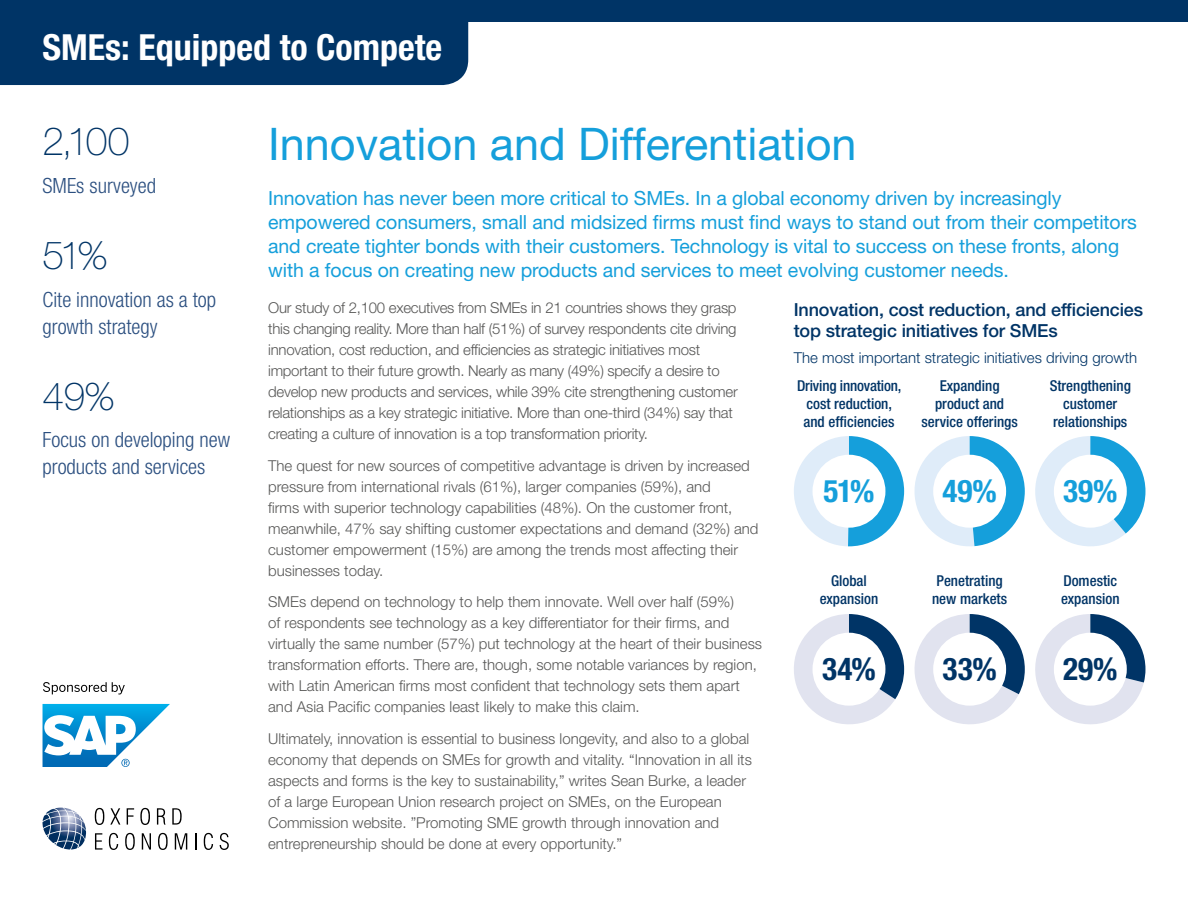
<style>
.page{position:relative;width:1188px;height:918px;background:#fff}
.page>*{position:absolute;margin:0;border:0;box-sizing:border-box;transform-origin:0 0}
.t1{font:45px "Helvetica Neue LT Std";color:#159fdb}
.t2{font:100 39px "Helvetica Neue LT Std";letter-spacing:-.05em;color:#003466}
.t3{font:700 condensed 36px "Helvetica Neue LT Std";color:#fff}
.t4{font:700 condensed 31.2px "Helvetica Neue LT Std";color:#159fdb}
.t5{font:700 condensed 31.2px "Helvetica Neue LT Std";color:#003466}
.t6{font:300 condensed 21px/27px "Helvetica Neue LT Std";color:#2b4f80}
.t7{font:19.5px/24px "Helvetica Neue LT Std";letter-spacing:-.005em;color:#159fdb}
.t8{font:500 18px/21px "Helvetica Neue LT Std";letter-spacing:-.01em;color:#003466}
.t9{font:300 15px/21px "Helvetica Neue LT Std";color:#575756}
.t10{font:500 condensed 15px/18px "Helvetica Neue LT Std";color:#003466;text-align:center}
.t11{font:300 15px "Helvetica Neue LT Std";color:#003466}
</style>
<div class="page">
<div style="left:0;top:21px;width:468px;height:64px;background:#003466"></div>
<div style="left:0;top:0;width:1188px;height:21px;background:#003466"></div>
<svg style="left:95px;top:833px;width:7px;height:17px"></svg>
<svg style="left:109px;top:833px;width:9px;height:17px"></svg>
<svg style="left:125px;top:833px;width:10px;height:17px"></svg>
<svg style="left:142px;top:833px;width:9px;height:17px"></svg>
<svg style="left:158px;top:833px;width:10px;height:17px"></svg>
<svg style="left:175px;top:833px;width:12px;height:17px"></svg>
<svg style="left:195px;top:833px;width:1px;height:17px"></svg>
<svg style="left:204px;top:833px;width:9px;height:17px"></svg>
<svg style="left:220px;top:833px;width:9px;height:17px"></svg>
<svg style="left:95px;top:808px;width:9px;height:17px"></svg>
<svg style="left:110px;top:808px;width:10px;height:17px"></svg>
<svg style="left:127px;top:808px;width:7px;height:17px"></svg>
<svg style="left:140px;top:808px;width:10px;height:17px"></svg>
<svg style="left:157px;top:808px;width:9px;height:17px"></svg>
<svg style="left:172px;top:808px;width:10px;height:17px"></svg>
<svg style="left:42px;top:808px;width:44px;height:26px"></svg>
<svg style="left:43px;top:704px;width:127px;height:63px"></svg>
<svg style="left:43px;top:682px;width:82px;height:12px"></svg>
<svg style="left:794px;top:436px;width:110px;height:110px"></svg>
<div style="left:813px;top:455px;width:72px;height:73px;background:#fff;border-radius:50%"></div>
<svg style="left:914px;top:436px;width:231px;height:111px"></svg>
<div style="left:1054px;top:455px;width:73px;height:73px;background:#fff;border-radius:50%"></div>
<svg style="left:794px;top:614px;width:351px;height:111px"></svg>
<div style="left:1054px;top:633px;width:73px;height:73px;background:#fff;border-radius:50%"></div>
<h3 class="t3" style="left:43px;top:25px;width:401px">SMEs: Equipped to Compete</h3>
<h2 class="t2" style="left:43px;top:119px;width:89px">2,100</h2>
<h3 class="t6" style="left:43px;top:172px;width:115px">SMEs surveyed</h3>
<h2 class="t2" style="left:43px;top:233px;width:67px">51%</h2>
<h3 class="t6" style="left:43px;top:286px;width:175px">Cite innovation as a top growth strategy</h3>
<h2 class="t2" style="left:43px;top:374px;width:74px">49%</h2>
<h3 class="t6" style="left:43px;top:426px;width:189px">Focus on developing new products and services</h3>
<h1 class="t1" style="left:268px;top:117px;width:590px">Innovation and Differentiation</h1>
<p class="t7" style="left:268px;top:186px;width:870px">Innovation has never been more critical to SMEs. In a global economy driven by increasingly empowered consumers, small and midsized firms must find ways to stand out from their competitors and create tighter bonds with their customers. Technology is vital to success on these fronts, along with a focus on creating new products and services to meet evolving customer needs.</p>
<p class="t9" style="left:268px;top:297px;width:471px">Our study of 2,100 executives from SMEs in 21 countries shows they grasp this changing reality. More than half (51%) of survey respondents cite driving innovation, cost reduction, and efficiencies as strategic initiatives most important to their future growth. Nearly as many (49%) specify a desire to develop new products and services, while 39% cite strengthening customer relationships as a key strategic initiative. More than one-third (34%) say that creating a culture of innovation is a top transformation priority.</p>
<p class="t9" style="left:268px;top:455px;width:492px">The quest for new sources of competitive advantage is driven by increased pressure from international rivals (61%), larger companies (59%), and<br>firms with superior technology capabilities (48%). On the customer front, meanwhile, 47% say shifting customer expectations and demand (32%) and customer empowerment (15%) are among the trends most affecting their businesses today.</p>
<p class="t9" style="left:268px;top:591px;width:495px">SMEs depend on technology to help them innovate. Well over half (59%)<br>of respondents see technology as a key differentiator for their firms, and virtually the same number (57%) put technology at the heart of their business transformation efforts. There are, though, some notable variances by region, with Latin American firms most confident that technology sets them apart and Asia Pacific companies least likely to make this claim.</p>
<p class="t9" style="left:268px;top:728px;width:485px">Ultimately, innovation is essential to business longevity, and also to a global economy that depends on SMEs for growth and vitality. “Innovation in all its aspects and forms is the key to sustainability,” writes Sean Burke, a leader of a large European Union research project on SMEs, on the European Commission website. ”Promoting SME growth through innovation and entrepreneurship should be done at every opportunity.”</p>
<p class="t8" style="left:794px;top:298px;width:351px">Innovation, cost reduction, and efficiencies top strategic initiatives for SMEs</p>
<p class="t11" style="left:794px;top:348px;width:345px">The most important strategic initiatives driving growth</p>
<p class="t10" style="left:1050px;top:377px;width:83px">Strengthening customer relationships</p>
<p class="t10" style="left:797px;top:377px;width:106px">Driving innovation, cost reduction, and efficiencies</p>
<p class="t10" style="left:921px;top:377px;width:98px">Expanding product and service offerings</p>
<h3 class="t4" style="left:823px;top:472px;width:53px">51%</h3>
<h3 class="t4" style="left:943px;top:472px;width:56px">49%</h3>
<h3 class="t4" style="left:1063px;top:472px;width:56px">39%</h3>
<p class="t10" style="left:820px;top:571px;width:60px">Global expansion</p>
<p class="t10" style="left:932px;top:571px;width:77px;text-align:left">Penetrating new markets</p>
<p class="t10" style="left:1061px;top:571px;width:60px;text-align:left">Domestic expansion</p>
<h3 class="t5" style="left:822px;top:650px;width:55px">34%</h3>
<h3 class="t5" style="left:943px;top:650px;width:56px">33%</h3>
<h3 class="t5" style="left:1063px;top:650px;width:56px">29%</h3>
</div>
